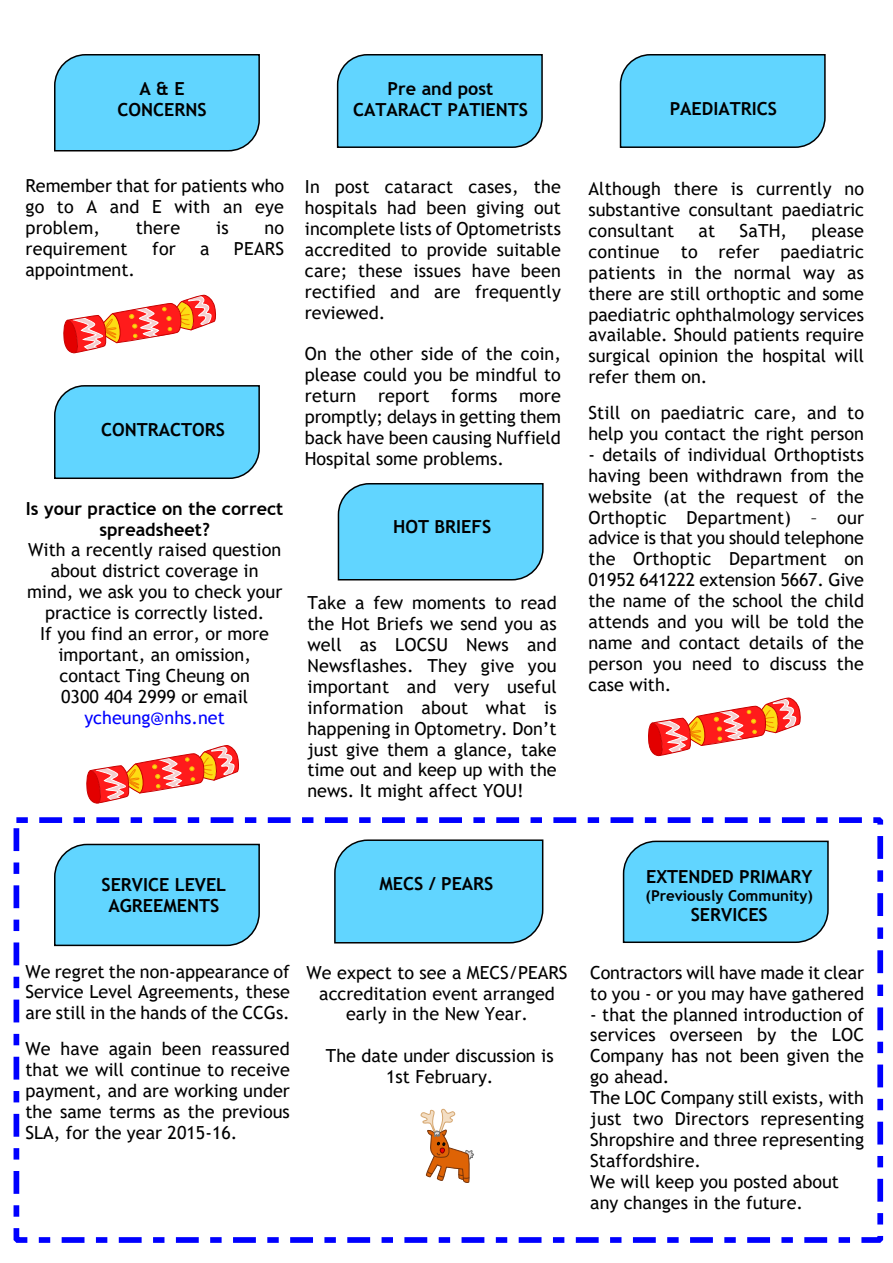
<style>
.page{position:relative;width:893px;height:1263px;background:#fff}
.page>*{position:absolute;margin:0;border:0;box-sizing:border-box;transform-origin:0 0}
.t1{font:18px/20.9px "Trebuchet MS";color:#000;text-align:justify}
.t2{font:700 18px/20.9px "Trebuchet MS";color:#000;text-align:center}
.t3{font:18px "Trebuchet MS";color:#00f}
.t4{font:700 15px "Trebuchet MS";color:#000}
</style>
<div class="page">
<svg style="left:334px;top:839px;width:210px;height:105px;background:#62cdf3"></svg>
<svg style="left:336px;top:54px;width:207px;height:94px;background:#60ccf3"></svg>
<svg style="left:86px;top:745px;width:153px;height:59px"></svg>
<svg style="left:54px;top:843px;width:206px;height:104px;background:#63cdf4"></svg>
<svg style="left:622px;top:840px;width:207px;height:103px;background:#62cdf4"></svg>
<div style="left:14px;top:817px;width:869px;height:426px;border:6px dashed #00f"></div>
<svg style="left:54px;top:54px;width:206px;height:98px;background:#61cdf4"></svg>
<svg style="left:63px;top:295px;width:153px;height:59px"></svg>
<svg style="left:337px;top:483px;width:207px;height:98px;background:#61cdf4"></svg>
<svg style="left:648px;top:697px;width:153px;height:60px"></svg>
<svg style="left:420px;top:1109px;width:54px;height:74px"></svg>
<svg style="left:619px;top:54px;width:207px;height:94px;background:#60ccf3"></svg>
<svg style="left:54px;top:385px;width:206px;height:94px;background:#60ccf3"></svg>
<p class="t2" style="left:118px;top:80px;width:91px">A &amp; E<br>CONCERNS</p>
<p class="t2" style="left:353px;top:80px;width:176px">Pre and post<br>CATARACT PATIENTS</p>
<p class="t1" style="left:26px;top:177px;width:260px">Remember that for patients who go to A and E with an eye problem,</p>
<p class="t1" style="left:136px;top:219px;width:46px">there</p>
<p class="t1" style="left:216px;top:219px;width:14px">is</p>
<p class="t1" style="left:264px;top:219px;width:21px">no</p>
<p class="t1" style="left:26px;top:240px;width:104px">requirement</p>
<p class="t1" style="left:152px;top:240px;width:25px">for</p>
<p class="t1" style="left:200px;top:240px;width:11px">a</p>
<p class="t1" style="left:234px;top:240px;width:52px">PEARS</p>
<p class="t1" style="left:26px;top:261px;width:111px">appointment.</p>
<p class="t2" style="left:101px;top:421px;width:125px">CONTRACTORS</p>
<p class="t2" style="left:26px;top:499px;width:259px">Is your practice on the correct spreadsheet?</p>
<p class="t1" style="left:27px;top:541px;width:257px;text-align:center">With a recently raised question about district coverage in mind, we ask you to check your practice is correctly listed.<br>If you find an error, or more important, an omission, contact Ting Cheung on<br>0300 404 2999 or email</p>
<p class="t3" style="left:84px;top:710px;width:142px">ycheung@nhs.net</p>
<p class="t1" style="left:305px;top:178px;width:258px">In post cataract cases, the hospitals had been giving out incomplete lists of Optometrists accredited to provide suitable care; these issues have been rectified and are frequently reviewed.</p>
<p class="t1" style="left:305px;top:345px;width:258px">On the other side of the coin, please could you be mindful to return report forms more promptly; delays in getting them back have been causing Nuffield Hospital some problems.</p>
<p class="t2" style="left:393px;top:518px;width:99px">HOT BRIEFS</p>
<p class="t1" style="left:307px;top:594px;width:251px">Take a few moments to read the Hot Briefs we send you as well as LOCSU News and Newsflashes. They give you important and very useful information about what is happening in Optometry. Don’t just give them a glance, take time out and keep up with the news. It might affect YOU!</p>
<p class="t2" style="left:670px;top:100px;width:109px">PAEDIATRICS</p>
<p class="t1" style="left:588px;top:180px;width:277px">Although there is currently no substantive consultant paediatric consultant</p>
<p class="t1" style="left:588px;top:222px;width:277px;text-indent:223px">please continue to refer paediatric patients in the normal way as there are still orthoptic and some paediatric ophthalmology services available. Should patients require surgical opinion the hospital will refer them on.</p>
<p class="t1" style="left:588px;top:404px;width:277px">Still on paediatric care, and to help you contact the right person</p>
<p class="t1" style="left:588px;top:446px;width:277px">- details of individual Orthoptists having been withdrawn from the website (at the request of the Orthoptic Department) – our advice is that you should telephone the Orthoptic Department on 01952 641222 extension 5667. Give the name of the school the child attends and you will be told the name and contact details of the person you need to discuss the case with.</p>
<p class="t1" style="left:699px;top:222px;width:18px">at</p>
<p class="t1" style="left:740px;top:222px;width:49px">SaTH,</p>
<p class="t2" style="left:101px;top:876px;width:126px">SERVICE LEVEL<br>AGREEMENTS</p>
<p class="t2" style="left:379px;top:874px;width:116px">MECS / PEARS</p>
<p class="t1" style="left:26px;top:962px;width:266px">We regret the non-appearance of Service Level Agreements, these are still in the hands of the CCGs.</p>
<p class="t1" style="left:26px;top:1040px;width:266px">We have again been reassured that we will continue to receive payment, and are working under the same terms as the previous SLA, for the year 2015-16.</p>
<p class="t1" style="left:307px;top:963px;width:263px;text-align:center">We expect to see a MECS/PEARS accreditation event arranged early in the New Year.</p>
<p class="t1" style="left:326px;top:1047px;width:229px;text-align:center">The date under discussion is<br>1st February.</p>
<p class="t2" style="left:646px;top:867px;width:168px">EXTENDED PRIMARY</p>
<p class="t4" style="left:645px;top:890px;width:169px">(Previously Community)</p>
<p class="t2" style="left:691px;top:906px;width:79px">SERVICES</p>
<p class="t1" style="left:590px;top:963px;width:275px">Contractors will have made it clear to you - or you may have gathered</p>
<p class="t1" style="left:590px;top:1005px;width:275px;text-align:left">- that the planned introduction of services overseen by the LOC<br>Company has not been given the go ahead.<br>The LOC Company still exists, with just two Directors representing<br>Shropshire and three representing<br>Staffordshire.<br>We will keep you posted about any changes in the future.</p>
</div>
